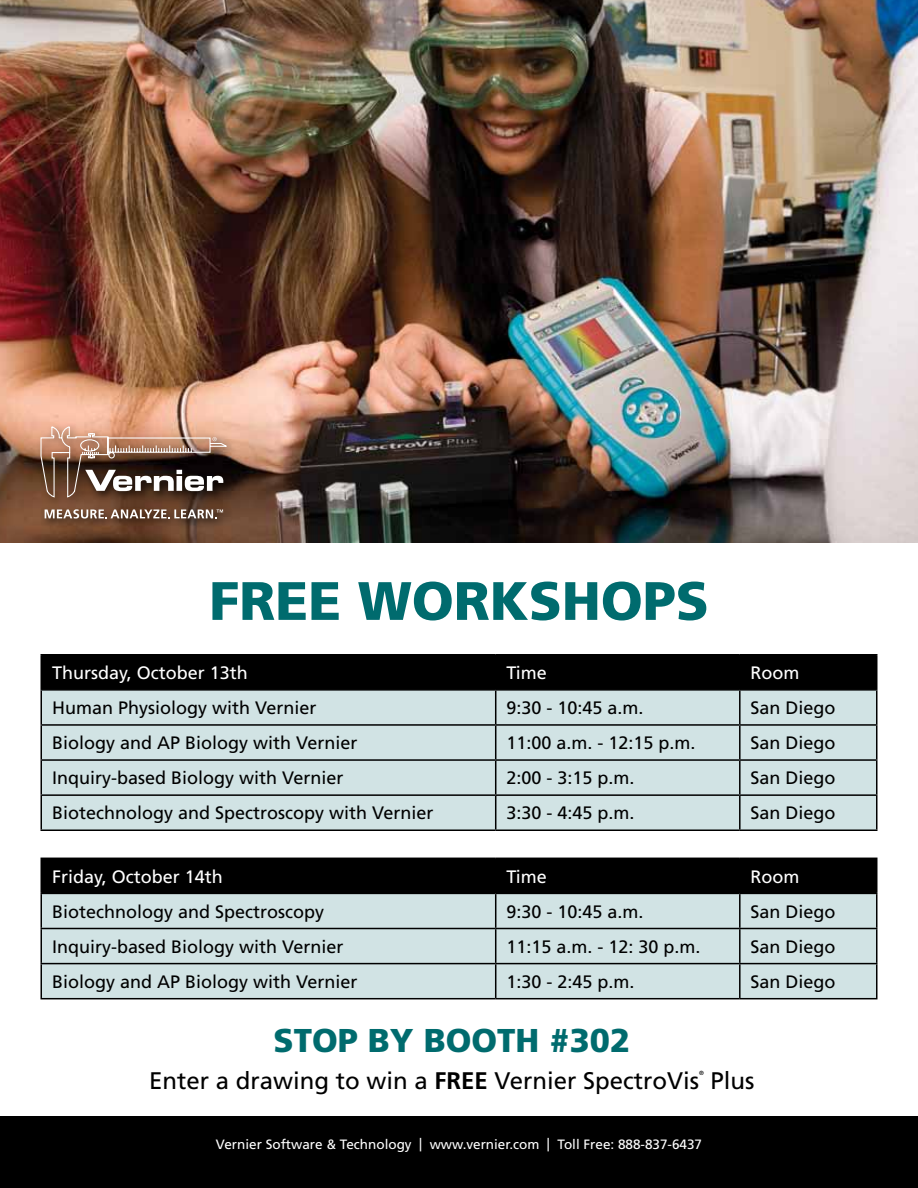
<style>
.page{position:relative;width:918px;height:1188px;background:#fff}
.page>*{position:absolute;margin:0;border:0;box-sizing:border-box;transform-origin:0 0}
.t1{font:900 54px "Frutiger LT Std";color:#006b6e}
.t2{font:900 33px "Frutiger LT Std";color:#006b6e}
.t3{font:24px "Frutiger LT Std";color:#000}
.t4{font:18px "Frutiger LT Std";color:#000}
.t5{font:18px "Frutiger LT Std";color:#fff}
.t6{font:13.5px "Frutiger LT Std";color:#fff}
.t7{font:6px "Frutiger LT Std";color:#000}
.s1{font-weight:700}
</style>
<div class="page">
<img style="left:0;top:0;width:918px;height:543px">
<div style="left:0;top:1116px;width:918px;height:72px;background:#000"></div>
<div style="left:36px;top:422px;width:201px;height:108px;background:#000;opacity:.75"></div>
<svg style="left:45px;top:509px;width:178px;height:10px"></svg>
<img style="left:40px;top:426px;width:187px;height:72px">
<div style="left:42px;top:656px;width:834px;height:33px;background:#000"></div>
<div style="left:42px;top:691px;width:834px;height:139px;background:#d1e3e4"></div>
<hr style="left:40px;top:691px;width:2px;height:33px;background:#000">
<hr style="left:495px;top:691px;width:1px;height:33px;background:#000">
<hr style="left:739px;top:691px;width:2px;height:33px;background:#000">
<hr style="left:876px;top:691px;width:2px;height:33px;background:#000">
<hr style="left:40px;top:724px;width:456px;height:2px;background:#000">
<hr style="left:40px;top:726px;width:2px;height:33px;background:#000">
<hr style="left:496px;top:724px;width:244px;height:2px;background:#000">
<hr style="left:495px;top:726px;width:1px;height:33px;background:#000">
<hr style="left:740px;top:724px;width:138px;height:2px;background:#000">
<hr style="left:739px;top:726px;width:2px;height:33px;background:#000">
<hr style="left:876px;top:726px;width:2px;height:33px;background:#000">
<hr style="left:40px;top:759px;width:456px;height:2px;background:#000">
<hr style="left:40px;top:761px;width:2px;height:33px;background:#000">
<hr style="left:496px;top:759px;width:244px;height:2px;background:#000">
<hr style="left:495px;top:761px;width:1px;height:33px;background:#000">
<hr style="left:740px;top:759px;width:138px;height:2px;background:#000">
<hr style="left:739px;top:761px;width:2px;height:33px;background:#000">
<hr style="left:876px;top:761px;width:2px;height:33px;background:#000">
<hr style="left:40px;top:794px;width:456px;height:2px;background:#000">
<hr style="left:40px;top:796px;width:2px;height:34px;background:#000">
<hr style="left:496px;top:794px;width:244px;height:2px;background:#000">
<hr style="left:495px;top:796px;width:1px;height:34px;background:#000">
<hr style="left:740px;top:794px;width:138px;height:2px;background:#000">
<hr style="left:739px;top:796px;width:2px;height:34px;background:#000">
<hr style="left:876px;top:796px;width:2px;height:34px;background:#000">
<hr style="left:40px;top:830px;width:456px;height:1px;background:#000">
<hr style="left:496px;top:830px;width:244px;height:1px;background:#000">
<hr style="left:740px;top:830px;width:138px;height:1px;background:#000">
<hr style="left:495px;top:655px;width:1px;height:34px;background:#000">
<hr style="left:739px;top:655px;width:2px;height:34px;background:#000">
<hr style="left:40px;top:654px;width:456px;height:2px;background:#000">
<hr style="left:40px;top:655px;width:2px;height:34px;background:#000">
<hr style="left:496px;top:654px;width:244px;height:2px;background:#000">
<hr style="left:740px;top:654px;width:138px;height:2px;background:#000">
<hr style="left:876px;top:655px;width:2px;height:34px;background:#000">
<hr style="left:40px;top:689px;width:456px;height:2px;background:#000">
<hr style="left:496px;top:689px;width:244px;height:2px;background:#000">
<hr style="left:740px;top:689px;width:138px;height:2px;background:#000">
<div style="left:42px;top:859px;width:834px;height:34px;background:#000"></div>
<div style="left:42px;top:894px;width:834px;height:104px;background:#d1e3e4"></div>
<hr style="left:40px;top:894px;width:2px;height:34px;background:#000">
<hr style="left:495px;top:894px;width:1px;height:34px;background:#000">
<hr style="left:739px;top:894px;width:2px;height:34px;background:#000">
<hr style="left:876px;top:894px;width:2px;height:34px;background:#000">
<hr style="left:40px;top:928px;width:456px;height:1px;background:#000">
<hr style="left:40px;top:929px;width:2px;height:34px;background:#000">
<hr style="left:496px;top:928px;width:244px;height:1px;background:#000">
<hr style="left:495px;top:929px;width:1px;height:34px;background:#000">
<hr style="left:740px;top:928px;width:138px;height:1px;background:#000">
<hr style="left:739px;top:929px;width:2px;height:34px;background:#000">
<hr style="left:876px;top:929px;width:2px;height:34px;background:#000">
<hr style="left:40px;top:963px;width:456px;height:1px;background:#000">
<hr style="left:40px;top:964px;width:2px;height:34px;background:#000">
<hr style="left:496px;top:963px;width:244px;height:1px;background:#000">
<hr style="left:495px;top:964px;width:1px;height:34px;background:#000">
<hr style="left:740px;top:963px;width:138px;height:1px;background:#000">
<hr style="left:739px;top:964px;width:2px;height:34px;background:#000">
<hr style="left:876px;top:964px;width:2px;height:34px;background:#000">
<hr style="left:40px;top:998px;width:456px;height:1px;background:#000">
<hr style="left:496px;top:998px;width:244px;height:1px;background:#000">
<hr style="left:740px;top:998px;width:138px;height:1px;background:#000">
<hr style="left:495px;top:859px;width:1px;height:34px;background:#000">
<hr style="left:739px;top:859px;width:2px;height:34px;background:#000">
<hr style="left:40px;top:858px;width:456px;height:1px;background:#000">
<hr style="left:40px;top:859px;width:2px;height:34px;background:#000">
<hr style="left:496px;top:858px;width:244px;height:1px;background:#000">
<hr style="left:740px;top:858px;width:138px;height:1px;background:#000">
<hr style="left:876px;top:859px;width:2px;height:34px;background:#000">
<hr style="left:40px;top:893px;width:456px;height:1px;background:#000">
<hr style="left:496px;top:893px;width:244px;height:1px;background:#000">
<hr style="left:740px;top:893px;width:138px;height:1px;background:#000">
<h1 class="t1" style="left:209px;top:568px;width:501px">FREE WORKSHOPS</h1>
<p class="t5" style="left:52px;top:662px;width:197px">Thursday, October 13th</p>
<p class="t5" style="left:507px;top:662px;width:42px">Time</p>
<p class="t5" style="left:751px;top:662px;width:50px">Room</p>
<p class="t4" style="left:52px;top:697px;width:266px">Human Physiology with Vernier</p>
<p class="t4" style="left:507px;top:697px;width:139px">9:30 - 10:45 a.m.</p>
<p class="t4" style="left:751px;top:697px;width:87px">San Diego</p>
<p class="t4" style="left:52px;top:732px;width:307px">Biology and AP Biology with Vernier</p>
<p class="t4" style="left:507px;top:732px;width:191px">11:00 a.m. - 12:15 p.m.</p>
<p class="t4" style="left:751px;top:732px;width:87px">San Diego</p>
<p class="t4" style="left:52px;top:768px;width:293px">Inquiry-based Biology with Vernier</p>
<p class="t4" style="left:507px;top:768px;width:130px">2:00 - 3:15 p.m.</p>
<p class="t4" style="left:751px;top:768px;width:87px">San Diego</p>
<p class="t4" style="left:52px;top:803px;width:383px">Biotechnology and Spectroscopy with Vernier</p>
<p class="t4" style="left:507px;top:803px;width:130px">3:30 - 4:45 p.m.</p>
<p class="t4" style="left:751px;top:803px;width:87px">San Diego</p>
<p class="t5" style="left:52px;top:866px;width:172px">Friday, October 14th</p>
<p class="t5" style="left:507px;top:866px;width:42px">Time</p>
<p class="t5" style="left:751px;top:866px;width:50px">Room</p>
<p class="t4" style="left:52px;top:901px;width:273px">Biotechnology and Spectroscopy</p>
<p class="t4" style="left:507px;top:901px;width:139px">9:30 - 10:45 a.m.</p>
<p class="t4" style="left:751px;top:901px;width:87px">San Diego</p>
<p class="t4" style="left:52px;top:936px;width:293px">Inquiry-based Biology with Vernier</p>
<p class="t4" style="left:507px;top:936px;width:196px">11:15 a.m. - 12: 30 p.m.</p>
<p class="t4" style="left:751px;top:936px;width:87px">San Diego</p>
<p class="t4" style="left:52px;top:971px;width:307px">Biology and AP Biology with Vernier</p>
<p class="t4" style="left:507px;top:971px;width:130px">1:30 - 2:45 p.m.</p>
<p class="t4" style="left:751px;top:971px;width:87px">San Diego</p>
<h2 class="t2" style="left:274px;top:1021px;width:358px">STOP BY BOOTH #302</h2>
<h3 class="t3" style="left:149px;top:1066px;width:551px">Enter a drawing to win a <span class="s1">FREE</span> Vernier SpectroVis</h3>
<p class="t7" style="left:699px;top:1070px;width:6px">®</p>
<h3 class="t3" style="left:711px;top:1066px;width:46px">Plus</h3>
<p class="t6" style="left:216px;top:1137px;width:488px">Vernier Software &amp; Technology | www.vernier.com | Toll Free: 888-837-6437</p>
</div>
